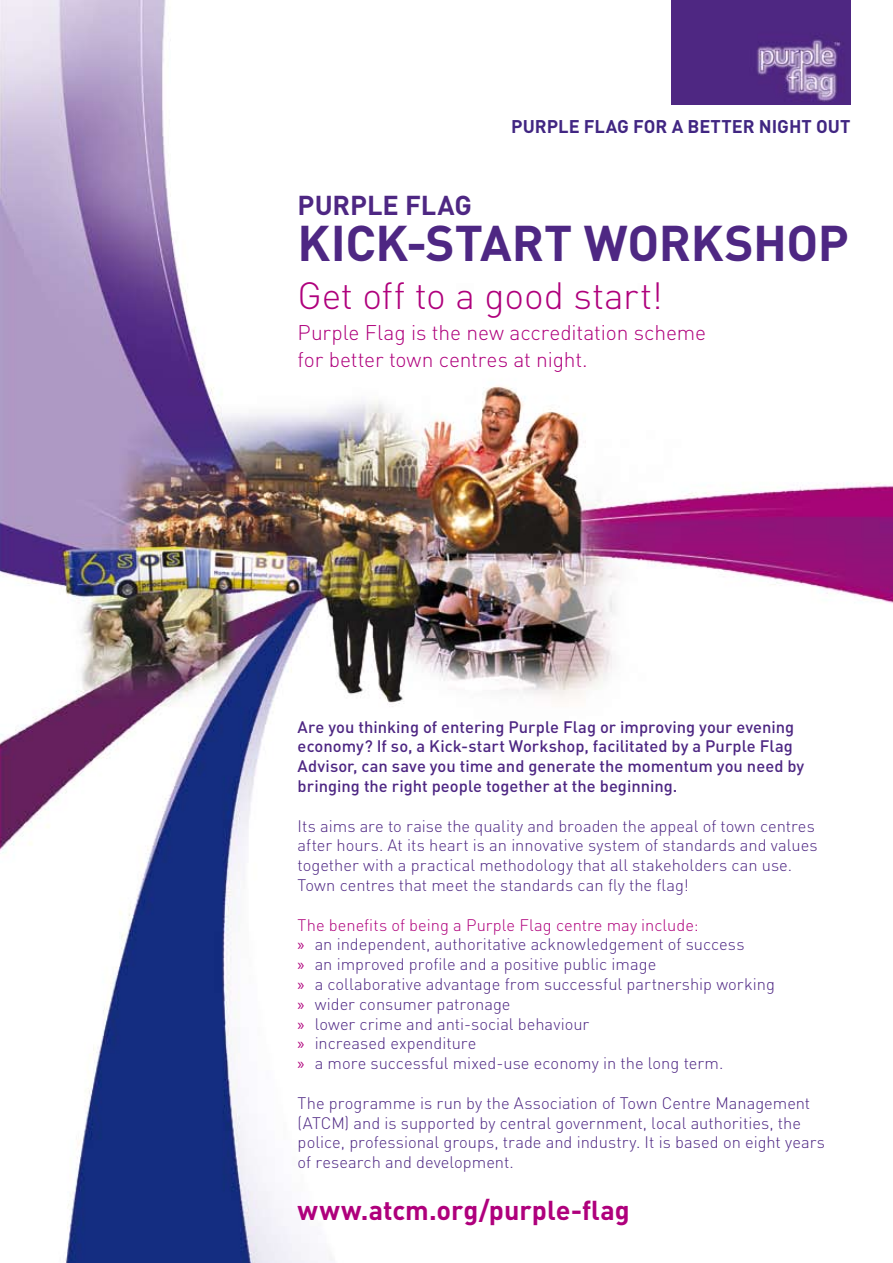
<style>
.page{position:relative;width:893px;height:1263px;background:#fff}
.page>*{position:absolute;margin:0;border:0;box-sizing:border-box;transform-origin:0 0}
.t1{font:700 49.5px "DIN";letter-spacing:-.01em;color:#4e2783}
.t2{font:300 37.5px "DIN";letter-spacing:-.005em;color:#af007c}
.t3{font:700 27px "DIN";letter-spacing:.025em;color:#af007c}
.t4{font:700 27px "DIN";color:#4e2783}
.t5{font:300 21px/27px "DIN";letter-spacing:-.005em;color:#af007c}
.t6{font:700 18.15px "DIN";letter-spacing:-.005em;color:#412682}
.t7{font:300 16.5px/19.8px "DIN";color:#4e2783}
.t8{font:500 16.5px/19.8px "DIN";color:#4e2783}
.s1{color:#af007c}
.s2{font-family:"Myriad Pro";font-weight:400;color:#af007c}
</style>
<div class="page">
<img style="left:0;top:0;width:893px;height:1263px">
<img style="left:672px;top:0;width:178px;height:105px">
<p class="t6" style="left:511px;top:114px;width:95px">PURPLE FLAG</p>
<p class="t6" style="left:633px;top:114px;width:78px">FOR A BETTER</p>
<p class="t6" style="left:759px;top:114px;width:24px">NIGHT</p>
<p class="t6" style="left:816px;top:114px;width:12px">OUT</p>
<h3 class="t4" style="left:298px;top:187px;width:176px">Purple Flag</h3>
<h1 class="t1" style="left:298px;top:211px;width:547px">Kick-Start Workshop</h1>
<h2 class="t2" style="left:298px;top:272px;width:367px">Get off to a good start!</h2>
<p class="t5" style="left:298px;top:319px;width:410px">Purple Flag is the new accreditation scheme for better town centres at night.</p>
<p class="t8" style="left:298px;top:716px;width:508px">Are you thinking of entering Purple Flag or improving your evening economy? If so, a Kick-start Workshop, facilitated by a Purple Flag Advisor, can save you time and generate the momentum you need by bringing the right people together at the beginning.</p>
<p class="t7" style="left:298px;top:816px;width:522px">Its aims are to raise the quality and broaden the appeal of town centres after hours. At its heart is an innovative system of standards and values together with a practical methodology that all stakeholders can use.<br>Town centres that meet the standards can fly the flag!</p>
<p class="t7" style="left:298px;top:915px;width:479px"><span class="s1">The benefits of being a Purple Flag centre may include:<br></span><span class="s2">»</span> an independent, authoritative acknowledgement of success<br><span class="s2">»</span> an improved profile and a positive public image<br><span class="s2">»</span> a collaborative advantage from successful partnership working <span class="s2">»</span> wider consumer patronage<br><span class="s2">»</span> lower crime and anti-social behaviour<br><span class="s2">»</span> increased expenditure<br><span class="s2">»</span> a more successful mixed-use economy in the long term.</p>
<p class="t7" style="left:298px;top:1093px;width:529px">The programme is run by the Association of Town Centre Management (ATCM) and is supported by central government, local authorities, the police, professional groups, trade and industry. It is based on eight years of research and development.</p>
<h3 class="t3" style="left:298px;top:1193px;width:334px">www.atcm.org/purple-flag</h3>
</div>
